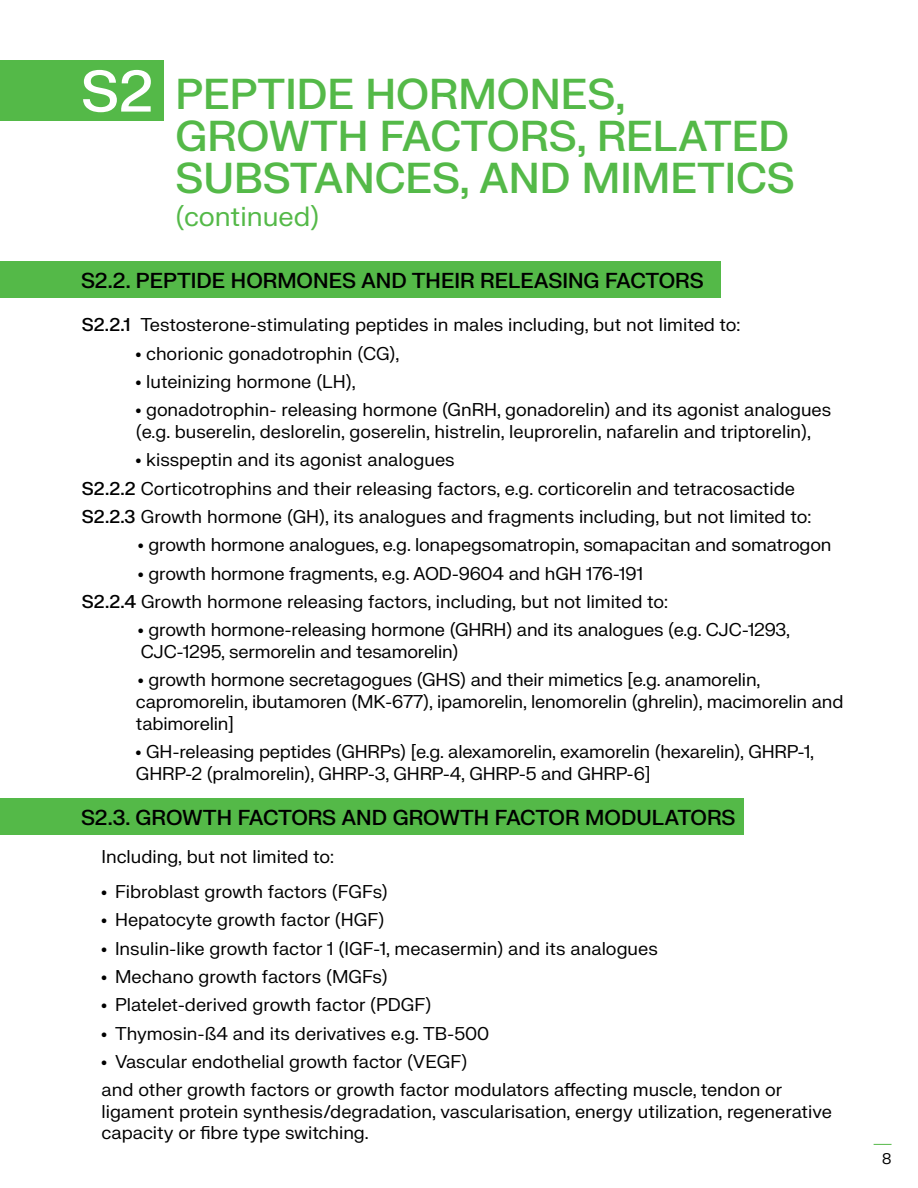
<style>
.page{position:relative;width:918px;height:1188px;background:#fff}
.page>*{position:absolute;margin:0;border:0;box-sizing:border-box;transform-origin:0 0}
.t1{font:100 42px/42px "FK Grotesk Neue";color:#54b948}
.t2{font:100 27px "FK Grotesk Neue";color:#54b948}
.t3{font:100 21px "FK Grotesk Neue";color:#000}
.t4{font:100 18px/21.6px "FK Grotesk Neue";color:#000}
.t5{font:100 15px "FK Grotesk Neue";color:#000}
.s1{font-size:57px;color:#fff}
</style>
<div class="page">
<svg style="left:874px;top:1144px;width:18px;height:1px"></svg>
<div style="left:0;top:60px;width:164px;height:61px;background:#54b948"></div>
<div style="left:0;top:798px;width:743px;height:37px;background:#54b948"></div>
<div style="left:0;top:261px;width:720px;height:37px;background:#54b948"></div>
<h1 class="t1" style="left:176px;top:71px;width:621px;text-indent:-94px"><span class="s1">S2</span> PEPTIDE HORMONES,<br>GROWTH FACTORS, RELATED<br>SUBSTANCES, AND MIMETICS</h1>
<h2 class="t2" style="left:176px;top:197px;width:145px">(continued)</h2>
<p class="t3" style="left:81px;top:266px;width:624px">S2.2. PEPTIDE HORMONES AND THEIR RELEASING FACTORS</p>
<p class="t4" style="left:82px;top:313px;width:660px">S2.2.1 Testosterone-stimulating peptides in males including, but not limited to:</p>
<p class="t4" style="left:136px;top:342px;width:265px"><sup>•</sup> chorionic gonadotrophin (CG),</p>
<p class="t4" style="left:136px;top:370px;width:221px"><sup>•</sup> luteinizing hormone (LH),</p>
<p class="t4" style="left:136px;top:398px;width:697px"><sup>•</sup> gonadotrophin- releasing hormone (GnRH, gonadorelin) and its agonist analogues (e.g. buserelin, deslorelin, goserelin, histrelin, leuprorelin, nafarelin and triptorelin),</p>
<p class="t4" style="left:82px;top:445px;width:731px;line-height:28.3px;text-indent:54px"><sup>•</sup> kisspeptin and its agonist analogues<br>S2.2.2 Corticotrophins and their releasing factors, e.g. corticorelin and tetracosactide<br>S2.2.3 Growth hormone (GH), its analogues and fragments including, but not limited to:</p>
<p class="t4" style="left:138px;top:533px;width:695px"><sup>•</sup> growth hormone analogues, e.g. lonapegsomatropin, somapacitan and somatrogon</p>
<p class="t4" style="left:82px;top:558px;width:588px;line-height:28.3px;text-indent:56px"><sup>•</sup> growth hormone fragments, e.g. AOD-9604 and hGH 176-191<br>S2.2.4 Growth hormone releasing factors, including, but not limited to:</p>
<p class="t4" style="left:138px;top:618px;width:653px"><sup>•</sup> growth hormone-releasing hormone (GHRH) and its analogues (e.g. CJC-1293,<br>CJC-1295, sermorelin and tesamorelin)</p>
<p class="t4" style="left:136px;top:668px;width:709px"><sup>•</sup> growth hormone secretagogues (GHS) and their mimetics [e.g. anamorelin, capromorelin, ibutamoren (MK-677), ipamorelin, lenomorelin (ghrelin), macimorelin and tabimorelin]</p>
<p class="t4" style="left:136px;top:740px;width:680px"><sup>•</sup> GH-releasing peptides (GHRPs) [e.g. alexamorelin, examorelin (hexarelin), GHRP-1,<br>GHRP-2 (pralmorelin), GHRP-3, GHRP-4, GHRP-5 and GHRP-6]</p>
<p class="t3" style="left:81px;top:802px;width:656px">S2.3. GROWTH FACTORS AND GROWTH FACTOR MODULATORS</p>
<p class="t4" style="left:102px;top:845px;width:234px">Including, but not limited to:</p>
<p class="t4" style="left:102px;top:880px;width:288px"><sup>•</sup> Fibroblast growth factors (FGFs)</p>
<p class="t4" style="left:102px;top:908px;width:284px"><sup>•</sup> Hepatocyte growth factor (HGF)</p>
<p class="t4" style="left:102px;top:936px;width:558px"><sup>•</sup> Insulin-like growth factor 1 (IGF-1, mecasermin) and its analogues</p>
<p class="t4" style="left:102px;top:965px;width:288px"><sup>•</sup> Mechano growth factors (MGFs)</p>
<p class="t4" style="left:102px;top:993px;width:332px"><sup>•</sup> Platelet-derived growth factor (PDGF)</p>
<p class="t4" style="left:102px;top:1021px;width:389px"><sup>•</sup> Thymosin-ß4 and its derivatives e.g. TB-500</p>
<p class="t4" style="left:102px;top:1046px;width:682px;line-height:28.3px"><sup>•</sup> Vascular endothelial growth factor (VEGF)<br>and other growth factors or growth factor modulators affecting muscle, tendon or</p>
<p class="t4" style="left:102px;top:1100px;width:732px">ligament protein synthesis/degradation, vascularisation, energy utilization, regenerative capacity or fibre type switching.</p>
<p class="t5" style="left:882px;top:1148px;width:11px">8</p>
</div>
